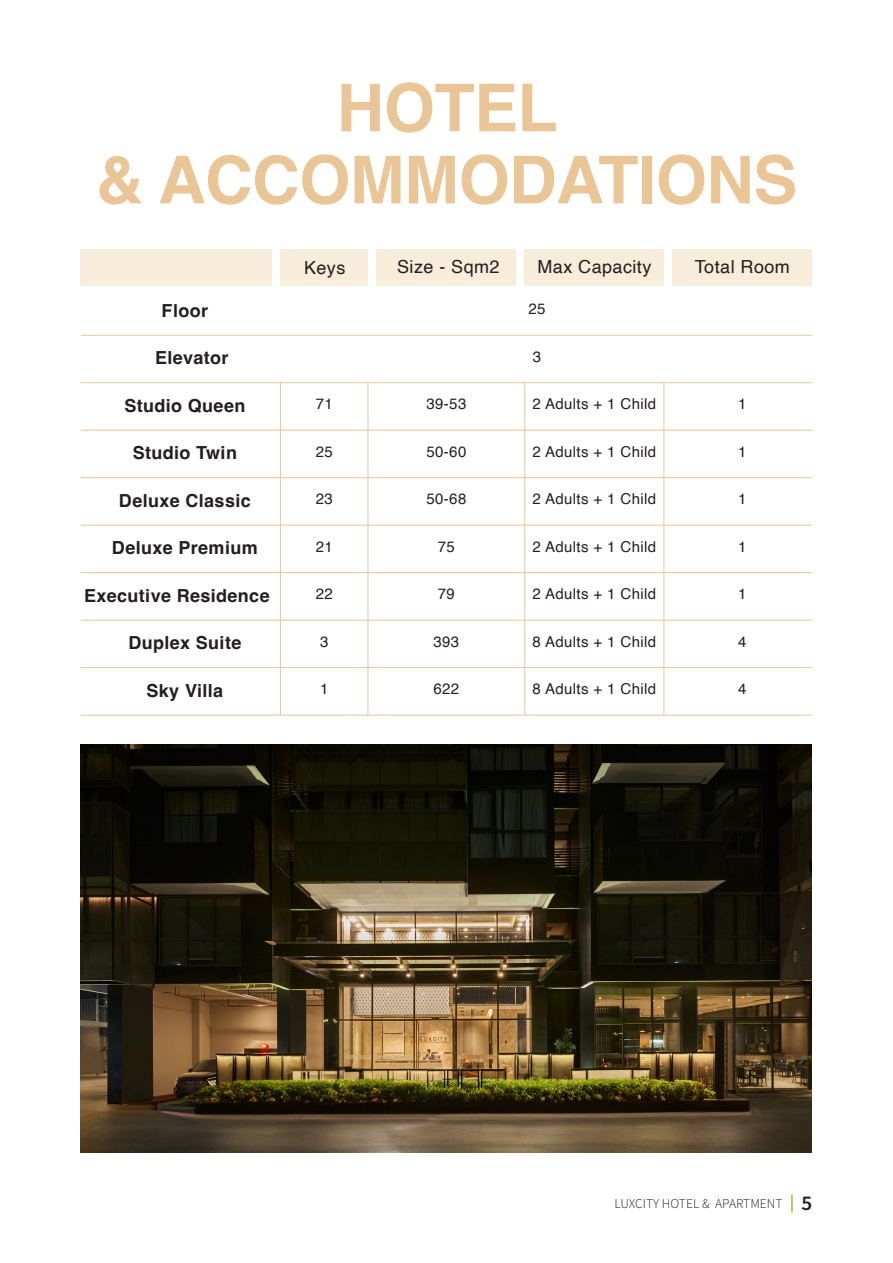
<style>
.page{position:relative;width:893px;height:1263px;background:#fff}
.page>*{position:absolute;margin:0;border:0;box-sizing:border-box;transform-origin:0 0}
.Headline__Left{font:700 66px "Helvetica";letter-spacing:-.01em;color:#eac595}
.t1{font:700 18px "Helvetica";letter-spacing:.02em;color:#231f20}
.t2{font:18px "Helvetica";letter-spacing:.025em;color:#231f20}
.t3{font:15px "Helvetica";letter-spacing:.025em;color:#231f20}
.t4{font:300 13.5px "Source Sans Pro";color:#231f20}
.s1{font-weight:600;font-size:18px;color:#c5a140}
.s2{font-weight:600;font-size:21px}
</style>
<div class="page">
<img style="left:81px;top:744px;width:731px;height:408px">
<div style="left:81px;top:249px;width:191px;height:37px;background:#f8ecda"></div>
<div style="left:280px;top:249px;width:88px;height:37px;background:#f8ecda"></div>
<div style="left:377px;top:249px;width:139px;height:37px;background:#f8ecda"></div>
<div style="left:525px;top:249px;width:139px;height:37px;background:#f8ecda"></div>
<div style="left:673px;top:249px;width:139px;height:37px;background:#f8ecda"></div>
<hr style="left:81px;top:335px;width:731px;height:1px;background:#eac595">
<hr style="left:81px;top:382px;width:731px;height:1px;background:#eac595">
<hr style="left:81px;top:430px;width:731px;height:1px;background:#eac595">
<hr style="left:81px;top:477px;width:731px;height:1px;background:#eac595">
<hr style="left:81px;top:525px;width:731px;height:1px;background:#eac595">
<hr style="left:81px;top:572px;width:731px;height:1px;background:#eac595">
<hr style="left:81px;top:620px;width:731px;height:1px;background:#eac595">
<hr style="left:81px;top:667px;width:731px;height:1px;background:#eac595">
<hr style="left:81px;top:715px;width:731px;height:1px;background:#eac595">
<hr style="left:280px;top:383px;width:1px;height:332px;background:#eac595">
<hr style="left:368px;top:383px;width:1px;height:332px;background:#eac595">
<hr style="left:524px;top:383px;width:1px;height:332px;background:#eac595">
<hr style="left:664px;top:383px;width:1px;height:332px;background:#eac595">
<p class="Headline__Left" style="left:337px;top:68px;width:223px">HOTEL</p>
<p class="Headline__Left" style="left:96px;top:140px;width:703px">&amp; ACCOMMODATIONS</p>
<p class="t1" style="left:162px;top:299px;width:48px">Floor</p>
<p class="t1" style="left:155px;top:347px;width:75px">Elevator</p>
<p class="t1" style="left:124px;top:394px;width:122px">Studio Queen</p>
<p class="t1" style="left:133px;top:442px;width:106px">Studio Twin</p>
<p class="t1" style="left:119px;top:489px;width:133px">Deluxe Classic</p>
<p class="t1" style="left:112px;top:537px;width:147px">Deluxe Premium</p>
<p class="t1" style="left:84px;top:584px;width:187px">Executive Residence</p>
<p class="t1" style="left:128px;top:632px;width:114px">Duplex Suite</p>
<p class="t1" style="left:147px;top:679px;width:78px">Sky Villa</p>
<p class="t2" style="left:304px;top:253px;width:43px">Keys</p>
<p class="t2" style="left:397px;top:253px;width:104px">Size - Sqm2</p>
<p class="t3" style="left:316px;top:392px;width:19px">71</p>
<p class="t3" style="left:316px;top:440px;width:19px">25</p>
<p class="t3" style="left:316px;top:487px;width:19px">23</p>
<p class="t3" style="left:316px;top:535px;width:19px">21</p>
<p class="t3" style="left:316px;top:582px;width:19px">22</p>
<p class="t3" style="left:320px;top:630px;width:10px">3</p>
<p class="t3" style="left:320px;top:677px;width:10px">1</p>
<p class="t3" style="left:426px;top:392px;width:41px">39-53</p>
<p class="t3" style="left:426px;top:440px;width:41px">50-60</p>
<p class="t3" style="left:426px;top:487px;width:41px">50-68</p>
<p class="t3" style="left:438px;top:535px;width:19px">75</p>
<p class="t3" style="left:438px;top:582px;width:19px">79</p>
<p class="t3" style="left:434px;top:630px;width:27px">393</p>
<p class="t3" style="left:434px;top:677px;width:27px">622</p>
<p class="t2" style="left:537px;top:253px;width:115px">Max Capacity</p>
<p class="t2" style="left:695px;top:253px;width:97px">Total Room</p>
<p class="t3" style="left:528px;top:298px;width:19px">25</p>
<p class="t3" style="left:533px;top:345px;width:10px">3</p>
<p class="t3" style="left:533px;top:392px;width:125px">2 Adults + 1 Child</p>
<p class="t3" style="left:533px;top:440px;width:125px">2 Adults + 1 Child</p>
<p class="t3" style="left:533px;top:487px;width:125px">2 Adults + 1 Child</p>
<p class="t3" style="left:533px;top:535px;width:125px">2 Adults + 1 Child</p>
<p class="t3" style="left:533px;top:582px;width:125px">2 Adults + 1 Child</p>
<p class="t3" style="left:533px;top:630px;width:125px">8 Adults + 1 Child</p>
<p class="t3" style="left:533px;top:677px;width:125px">8 Adults + 1 Child</p>
<p class="t3" style="left:738px;top:392px;width:10px">1</p>
<p class="t3" style="left:738px;top:440px;width:10px">1</p>
<p class="t3" style="left:738px;top:487px;width:10px">1</p>
<p class="t3" style="left:738px;top:535px;width:10px">1</p>
<p class="t3" style="left:738px;top:582px;width:10px">1</p>
<p class="t3" style="left:738px;top:630px;width:10px">4</p>
<p class="t3" style="left:738px;top:677px;width:10px">4</p>
<p class="t4" style="left:615px;top:1195px;width:199px">LUXCITY HOTEL &amp; APARTMENT <span class="s1">|</span> <span class="s2">5</span></p>
</div>
